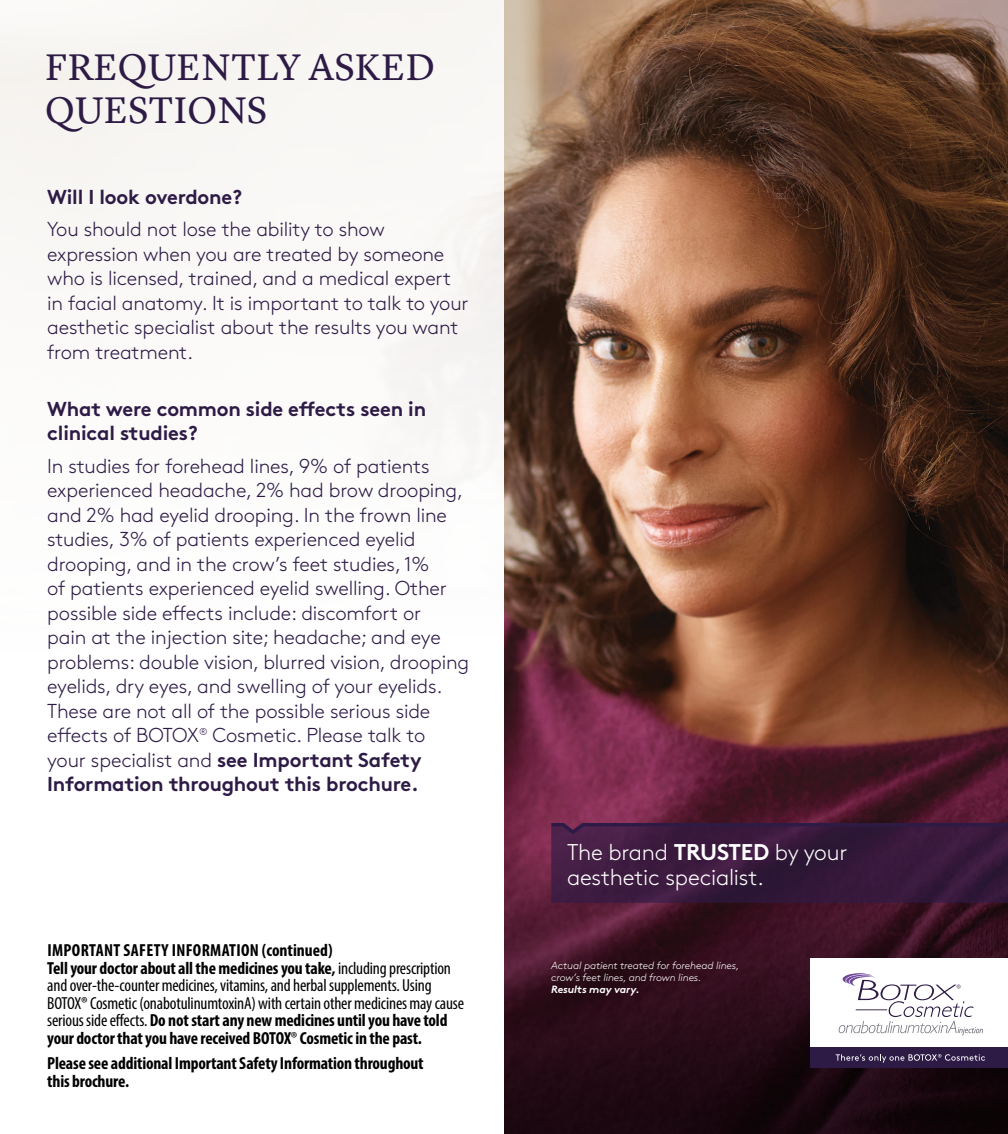
<style>
.page{position:relative;width:1008px;height:1134px;background:#fff}
.page>*{position:absolute;margin:0;border:0;box-sizing:border-box;transform-origin:0 0}
.t1{font:38.5px/43.8px "Lyon Text";letter-spacing:.005em;color:#2d1b46}
.t2{font:300 22.75px/24.5px "Brown Std";letter-spacing:-.01em;color:#fff}
.t3{font:300 20.12px/24.5px "Brown Std";letter-spacing:-.01em;color:#2d1b46}
.t4{font:700 20.12px/24.5px "Brown Std";letter-spacing:-.01em;color:#2d1b46}
.t5{font:700 condensed 17.5px/17.5px "Myriad Pro";letter-spacing:-.01em;color:#000}
.t6{font:italic 300 10.5px/12.2px "Brown Std";letter-spacing:-.01em;color:#fff}
.t7{font:italic 700 10.5px "Brown Std";letter-spacing:-.01em;color:#fff}
.s1{font-weight:700}
.s2{font-weight:400}
</style>
<div class="page">
<img style="left:504px;top:0;width:504px;height:756px">
<svg style="left:504px;top:756px;width:504px;height:378px;background:#391221"></svg>
<div style="left:810px;top:958px;width:198px;height:110px;background:#fff"></div>
<svg style="left:839px;top:973px;width:144px;height:62px"></svg>
<div style="left:810px;top:1048px;width:198px;height:20px;background:#2d1b46"></div>
<svg style="left:836px;top:1054px;width:149px;height:9px"></svg>
<svg style="left:548px;top:821px;width:460px;height:82px;background:#3a1a3d"></svg>
<h1 class="t1" style="left:45px;top:42px;width:392px">FREQUENTLY ASKED<br>QUESTIONS</h1>
<p class="t4" style="left:47px;top:185px;width:196px">Will I look overdone?</p>
<p class="t3" style="left:47px;top:218px;width:423px">You should not lose the ability to show expression when you are treated by someone who is licensed, trained, and a medical expert in facial anatomy. It is important to talk to your aesthetic specialist about the results you want from treatment.</p>
<p class="t4" style="left:47px;top:396px;width:380px">What were common side effects seen in clinical studies?</p>
<p class="t3" style="left:47px;top:454px;width:424px">In studies for forehead lines, 9% of patients experienced headache, 2% had brow drooping, and 2% had eyelid drooping. In the frown line studies, 3% of patients experienced eyelid drooping, and in the crow’s feet studies, 1%<br>of patients experienced eyelid swelling. Other possible side effects include: discomfort or<br>pain at the injection site; headache; and eye problems: double vision, blurred vision, drooping eyelids, dry eyes, and swelling of your eyelids.<br>These are not all of the possible serious side effects of BOTOX<sup>®</sup> Cosmetic. Please talk to<br>your specialist and <span class="s1">see Important Safety Information throughout this brochure.</span></p>
<p class="t5" style="left:47px;top:941px;width:418px">IMPORTANT SAFETY INFORMATION (continued)<br>Tell your doctor about all the medicines you take, <span class="s2">including prescription and over-the-counter medicines, vitamins, and herbal supplements. Using BOTOX® Cosmetic (onabotulinumtoxinA) with certain other medicines may cause serious side effects.</span> Do not start any new medicines until you have told your doctor that you have received BOTOX<span class="s2">®</span> Cosmetic in the past.</p>
<p class="t5" style="left:47px;top:1054px;width:378px">Please see additional Important Safety Information throughout this brochure.</p>
<p class="t2" style="left:567px;top:841px;width:282px">The brand <span class="s1">TRUSTED</span> by your aesthetic specialist.</p>
<p class="t6" style="left:551px;top:959px;width:190px">Actual patient treated for forehead lines, crow’s feet lines, and frown lines.</p>
<p class="t7" style="left:551px;top:983px;width:90px">Results may vary.</p>
</div>
